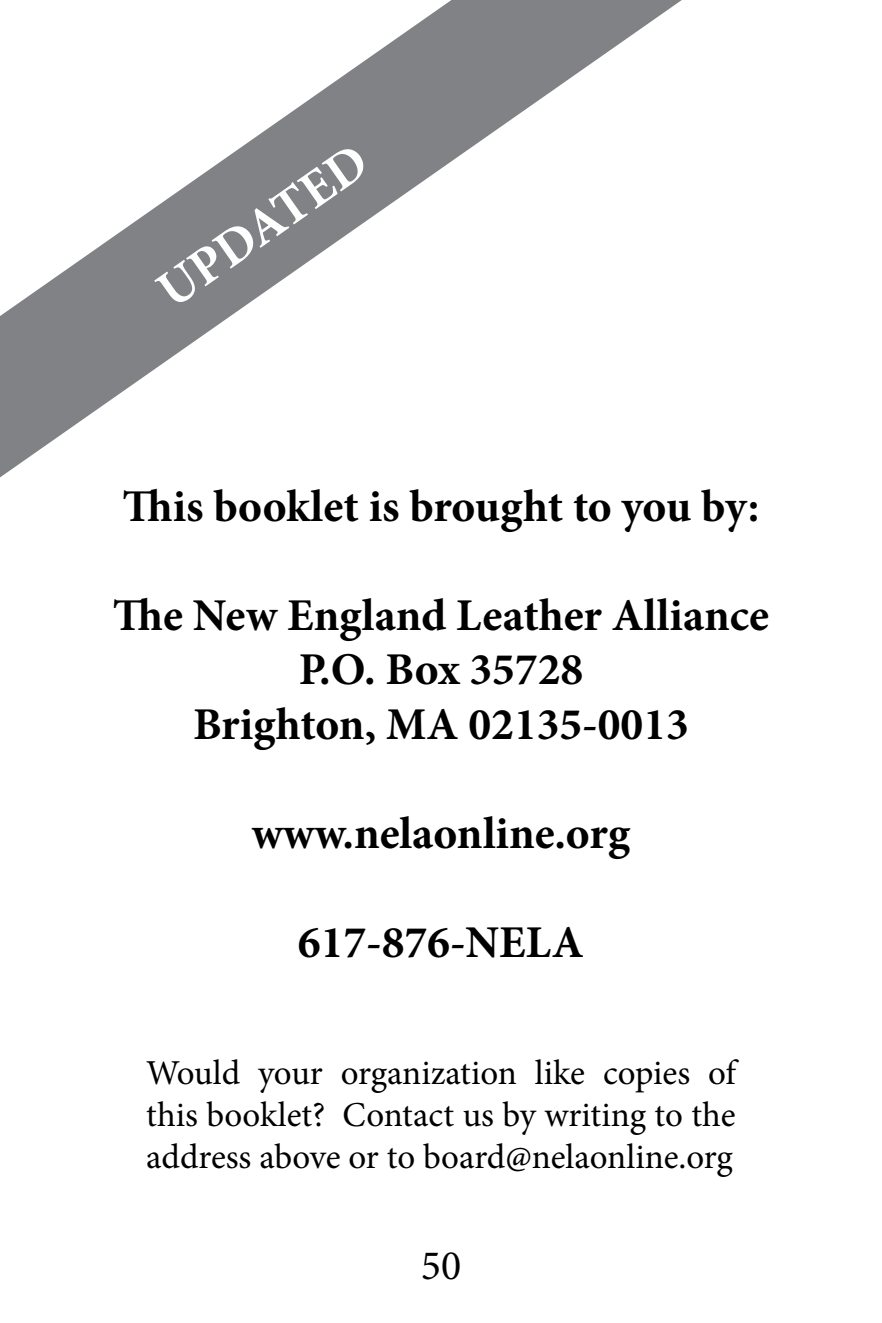
<style>
.page{position:relative;width:882px;height:1323px;background:#fff}
.page>*{position:absolute;margin:0;border:0;box-sizing:border-box;transform-origin:0 0}
.t1{font:700 52.5px "Minion Pro";color:#fff}
.t2{font:700 45.5px/54.6px "Minion Pro";color:#000;text-align:center}
.t3{font:42px "Minion Pro";color:#000}
.t4{font:35px/42px "Minion Pro";letter-spacing:-.005em;color:#000;text-align:justify}
</style>
<div class="page">
<svg style="left:0;top:0;width:682px;height:477px"></svg>
<p class="t1" style="left:142px;top:265px;width:245px;rotate:-35deg">UPDATED</p>
<p class="t2" style="left:123px;top:478px;width:638px">This booklet is brought to you by:</p>
<p class="t2" style="left:113px;top:587px;width:658px">The New England Leather Alliance<br>P.O. Box 35728<br>Brighton, MA 02135-0013</p>
<p class="t2" style="left:252px;top:806px;width:380px">www.nelaonline.org</p>
<p class="t2" style="left:298px;top:915px;width:287px">617-876-NELA</p>
<p class="t4" style="left:146px;top:1052px;width:591px">Would your organization like copies of this booklet? Contact us by writing to the address above or to board@nelaonline.org</p>
<p class="t3" style="left:421px;top:1238px;width:42px">50</p>
</div>
